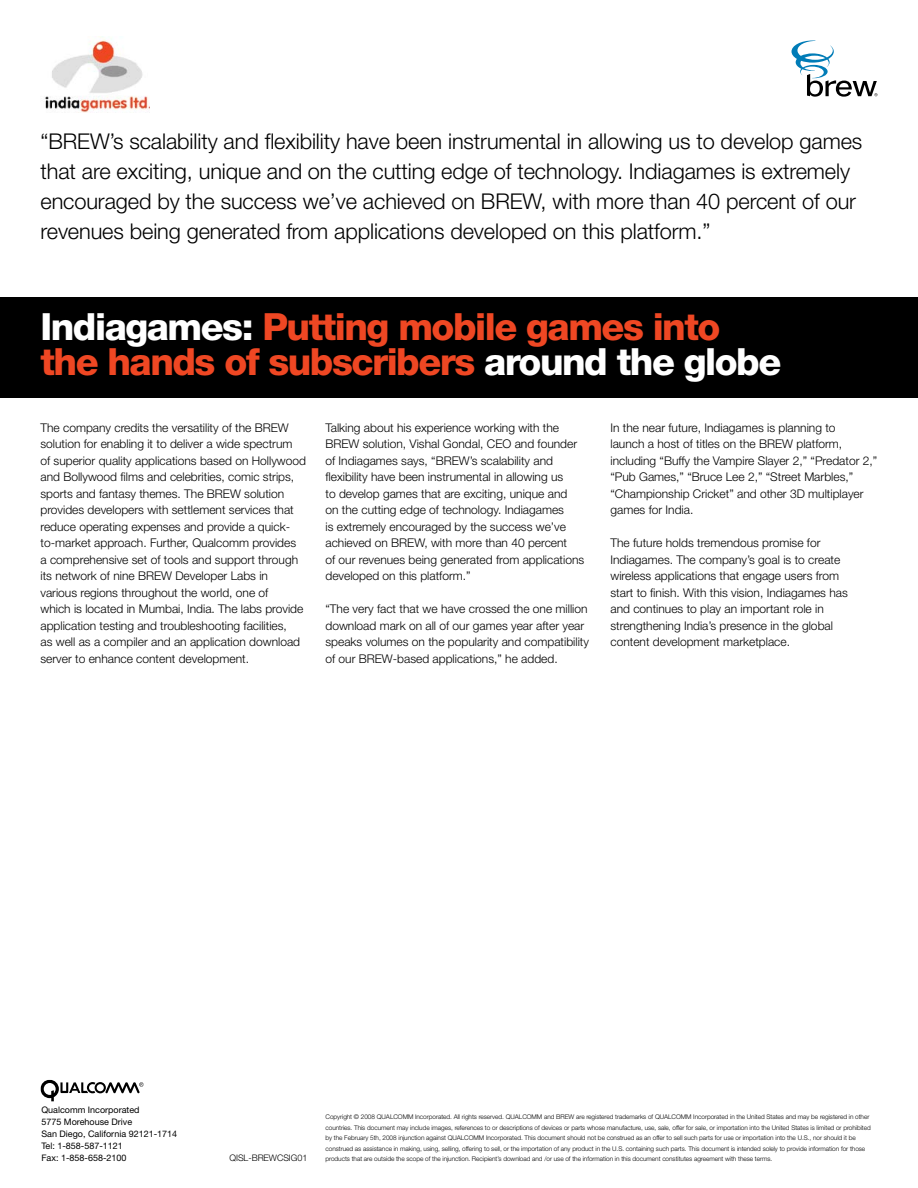
<style>
.page{position:relative;width:918px;height:1188px;background:#fff}
.page>*{position:absolute;margin:0;border:0;box-sizing:border-box;transform-origin:0 0}
.t1{font:800 37.5px/35.7px "Helvetica Neue LT Std";letter-spacing:-.04em;color:#ef4723}
.t2{font:300 21.75px/30px "Helvetica Neue LT Std";letter-spacing:-.005em;color:#000}
.t3{font:300 12px/16.5px "Helvetica Neue LT Std";color:#000}
.t4{font:9px/12px "Helvetica Neue LT Std";color:#000}
.t5{font:300 9px "Helvetica Neue LT Std";letter-spacing:-.005em;color:#000}
.t6{font:300 6.45px/10.5px "Helvetica Neue LT Std";letter-spacing:-.005em;color:#000}
.s1{color:#fff}
</style>
<div class="page">
<div style="left:0;top:297px;width:918px;height:100px;background:#000"></div>
<svg style="left:40px;top:1080px;width:104px;height:22px"></svg>
<svg style="left:792px;top:40px;width:86px;height:57px"></svg>
<img style="left:45px;top:36px;width:105px;height:77px">
<p class="t2" style="left:40px;top:126px;width:823px">“BREW’s scalability and flexibility have been instrumental in allowing us to develop games that are exciting, unique and on the cutting edge of technology. Indiagames is extremely encouraged by the success we’ve achieved on BREW, with more than 40 percent of our revenues being generated from applications developed on this platform.”</p>
<h1 class="t1" style="left:40px;top:308px;width:742px"><span class="s1">Indiagames:</span> Putting mobile games into the hands of subscribers <span class="s1">around the globe</span></h1>
<p class="t3" style="left:40px;top:419px;width:267px">The company credits the versatility of the BREW solution for enabling it to deliver a wide spectrum<br>of superior quality applications based on Hollywood and Bollywood films and celebrities, comic strips, sports and fantasy themes. The BREW solution provides developers with settlement services that reduce operating expenses and provide a quick&shy;to-market approach. Further, Qualcomm provides<br>a comprehensive set of tools and support through its network of nine BREW Developer Labs in various regions throughout the world, one of<br>which is located in Mumbai, India. The labs provide application testing and troubleshooting facilities,<br>as well as a compiler and an application download server to enhance content development.</p>
<p class="t3" style="left:326px;top:419px;width:260px">Talking about his experience working with the BREW solution, Vishal Gondal, CEO and founder of Indiagames says, “BREW’s scalability and flexibility have been instrumental in allowing us<br>to develop games that are exciting, unique and<br>on the cutting edge of technology. Indiagames<br>is extremely encouraged by the success we’ve achieved on BREW, with more than 40 percent<br>of our revenues being generated from applications developed on this platform.”</p>
<p class="t3" style="left:326px;top:600px;width:265px">“The very fact that we have crossed the one million download mark on all of our games year after year speaks volumes on the popularity and compatibility of our BREW-based applications,” he added.</p>
<p class="t3" style="left:610px;top:419px;width:268px">In the near future, Indiagames is planning to<br>launch a host of titles on the BREW platform, including “Buffy the Vampire Slayer 2,” “Predator 2,” “Pub Games,” “Bruce Lee 2,” “Street Marbles,” “Championship Cricket” and other 3D multiplayer games for India.</p>
<p class="t3" style="left:610px;top:534px;width:239px">The future holds tremendous promise for Indiagames. The company’s goal is to create wireless applications that engage users from start to finish. With this vision, Indiagames has and continues to play an important role in strengthening India’s presence in the global content development marketplace.</p>
<p class="t4" style="left:41px;top:1103px;width:137px">Qualcomm Incorporated<br>5775 Morehouse Drive<br>San Diego, California 92121-1714<br>Tel: 1-858-587-1121<br>Fax: 1-858-658-2100</p>
<p class="t5" style="left:229px;top:1152px;width:80px">QISL-BREWCSIG01</p>
<p class="t6" style="left:326px;top:1111px;width:547px">Copyright © 2008 QUALCOMM Incorporated. All rights reserved. QUALCOMM and BREW are registered trademarks of QUALCOMM Incorporated in the United States and may be registered in other countries. This document may include images, references to or descriptions of devices or parts whose manufacture, use, sale, offer for sale, or importation into the United States is limited or prohibited by the February 5th, 2008 injunction against QUALCOMM Incorporated. This document should not be construed as an offer to sell such parts for use or importation into the U.S., nor should it be construed as assistance in making, using, selling, offering to sell, or the importation of any product in the U.S. containing such parts. This document is intended solely to provide information for those products that are outside the scope of the injunction. Recipient’s download and /or use of the information in this document constitutes agreement with these terms.</p>
</div>
